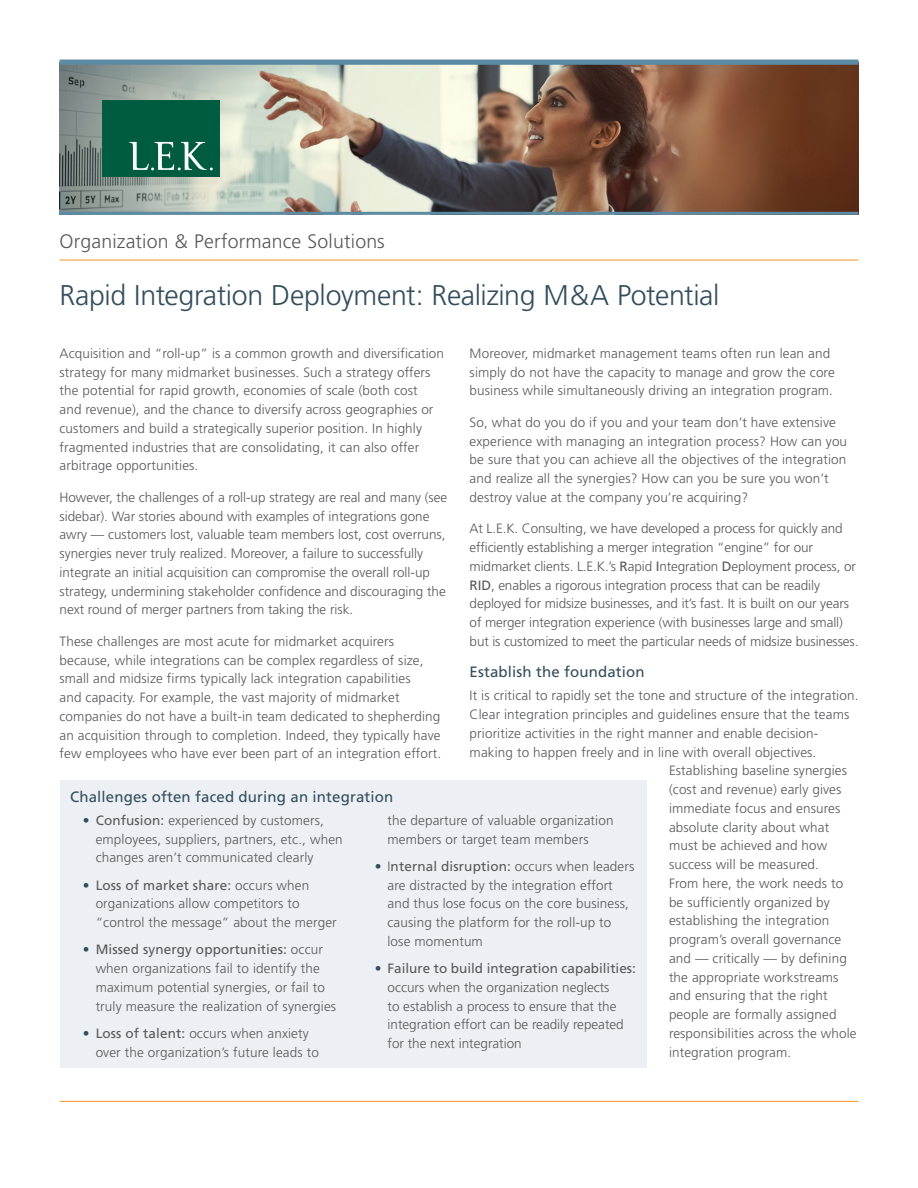
<style>
.page{position:relative;width:918px;height:1188px;background:#fff}
.page>*{position:absolute;margin:0;border:0;box-sizing:border-box;transform-origin:0 0}
.Brochure_Title{font:300 28.5px "Frutiger";letter-spacing:-.015em;color:#334d5c}
.Exec_Insight_Head{font:300 19.5px "Frutiger";letter-spacing:.01em;color:#57585a}
.Sub_Head_for_body{font:15px "Frutiger";letter-spacing:.01em;color:#334d5c}
.Body_Copy{font:300 13.5px/18.8px "Frutiger";letter-spacing:.01em;color:#57585a}
.Body_Copy-2{font:300 13.5px/18.8px "Frutiger";letter-spacing:-.01em;color:#57585a}
.s1{font-weight:400}
.s2{font-weight:400;color:#334d5c}
.s3{color:#334d5c}
</style>
<div class="page">
<img style="left:60px;top:65px;width:798px;height:147px">
<hr style="left:60px;top:260px;width:798px;height:1px;background:#f79328">
<div style="left:60px;top:60px;width:798px;height:5px;background:#5d8ba4"></div>
<hr style="left:60px;top:212px;width:798px;height:3px;background:#5d8ba4">
<hr style="left:60px;top:1101px;width:798px;height:1px;background:#f79328">
<div style="left:102px;top:100px;width:117px;height:77px;background:#005c41"></div>
<svg style="left:129px;top:142px;width:84px;height:29px"></svg>
<div style="left:60px;top:780px;width:586px;height:288px;background:#ecf0f4"></div>
<p class="Exec_Insight_Head" style="left:60px;top:230px;width:327px">Organization &amp; Performance Solutions</p>
<p class="Brochure_Title" style="left:60px;top:279px;width:661px">Rapid Integration Deployment: Realizing M&amp;A Potential</p>
<p class="Body_Copy" style="left:60px;top:344px;width:386px">Acquisition and “roll-up” is a common growth and diversification strategy for many midmarket businesses. Such a strategy offers the potential for rapid growth, economies of scale (both cost<br>and revenue), and the chance to diversify across geographies or customers and build a strategically superior position. In highly fragmented industries that are consolidating, it can also offer arbitrage opportunities.</p>
<p class="Body_Copy" style="left:60px;top:488px;width:389px">However, the challenges of a roll-up strategy are real and many (see sidebar). War stories abound with examples of integrations gone awry — customers lost, valuable team members lost, cost overruns, synergies never truly realized. Moreover, a failure to successfully integrate an initial acquisition can compromise the overall roll-up strategy, undermining stakeholder confidence and discouraging the next round of merger partners from taking the risk.</p>
<p class="Body_Copy" style="left:60px;top:632px;width:383px">These challenges are most acute for midmarket acquirers because, while integrations can be complex regardless of size, small and midsize firms typically lack integration capabilities<br>and capacity. For example, the vast majority of midmarket companies do not have a built-in team dedicated to shepherding an acquisition through to completion. Indeed, they typically have few employees who have ever been part of an integration effort.</p>
<p class="Body_Copy" style="left:470px;top:344px;width:367px">Moreover, midmarket management teams often run lean and simply do not have the capacity to manage and grow the core business while simultaneously driving an integration program.</p>
<p class="Body_Copy" style="left:470px;top:413px;width:379px">So, what do you do if you and your team don’t have extensive experience with managing an integration process? How can you be sure that you can achieve all the objectives of the integration and realize all the synergies? How can you be sure you won’t destroy value at the company you’re acquiring?</p>
<p class="Body_Copy-2" style="left:470px;top:520px;width:390px">At L.E.K. Consulting, we have developed a process for quickly and efficiently establishing a merger integration “engine” for our midmarket clients. L.E.K.’s <span class="s1">R</span>apid <span class="s1">I</span>ntegration <span class="s1">D</span>eployment process, or <span class="s1">RID</span>, enables a rigorous integration process that can be readily deployed for midsize businesses, and it’s fast. It is built on our years of merger integration experience (with businesses large and small) but is customized to meet the particular needs of midsize businesses.</p>
<p class="Sub_Head_for_body" style="left:470px;top:663px;width:177px">Establish the foundation</p>
<p class="Body_Copy" style="left:470px;top:687px;width:390px">It is critical to rapidly set the tone and structure of the integration.</p>
<p class="Body_Copy" style="left:470px;top:705px;width:381px">Clear integration principles and guidelines ensure that the teams</p>
<p class="Body_Copy" style="left:470px;top:724px;width:350px">prioritize activities in the right manner and enable decision-</p>
<p class="Body_Copy" style="left:470px;top:743px;width:348px">making to happen freely and in line with overall objectives.</p>
<p class="Body_Copy" style="left:669px;top:762px;width:180px">Establishing baseline synergies</p>
<p class="Body_Copy" style="left:669px;top:780px;width:174px">(cost and revenue) early gives</p>
<p class="Body_Copy" style="left:669px;top:799px;width:173px">immediate focus and ensures</p>
<p class="Body_Copy" style="left:669px;top:818px;width:162px">absolute clarity about what</p>
<p class="Body_Copy" style="left:669px;top:837px;width:160px">must be achieved and how</p>
<p class="Body_Copy" style="left:669px;top:855px;width:152px">success will be measured.</p>
<p class="Body_Copy" style="left:669px;top:874px;width:176px">From here, the work needs to</p>
<p class="Body_Copy" style="left:669px;top:893px;width:162px">be sufficiently organized by</p>
<p class="Body_Copy" style="left:669px;top:912px;width:162px">establishing the integration</p>
<p class="Body_Copy" style="left:669px;top:930px;width:174px">program’s overall governance</p>
<p class="Body_Copy" style="left:669px;top:949px;width:179px">and — critically — by defining</p>
<p class="Body_Copy" style="left:669px;top:968px;width:171px">the appropriate workstreams</p>
<p class="Body_Copy" style="left:669px;top:987px;width:160px">and ensuring that the right</p>
<p class="Body_Copy" style="left:669px;top:1005px;width:169px">people are formally assigned</p>
<p class="Body_Copy" style="left:669px;top:1024px;width:189px">responsibilities across the whole</p>
<p class="Body_Copy" style="left:669px;top:1043px;width:124px">integration program.</p>
<p class="Sub_Head_for_body" style="left:70px;top:788px;width:325px">Challenges often faced during an integration</p>
<p class="Body_Copy" style="left:96px;top:811px;width:249px;text-indent:-13px"><span class="s2">•</span> <span class="s1">Confusion:</span> experienced by customers, employees, suppliers, partners, etc., when changes aren’t communicated clearly</p>
<p class="Body_Copy" style="left:96px;top:876px;width:243px;text-indent:-13px"><span class="s3">•</span> <span class="s1">Loss of market share:</span> occurs when organizations allow competitors to “control the message” about the merger</p>
<p class="Body_Copy" style="left:96px;top:941px;width:242px;text-indent:-13px"><span class="s3">•</span> <span class="s1">Missed synergy opportunities:</span> occur when organizations fail to identify the maximum potential synergies, or fail to truly measure the realization of synergies</p>
<p class="Body_Copy" style="left:96px;top:1024px;width:225px;text-indent:-13px"><span class="s3">•</span> <span class="s1">Loss of talent:</span> occurs when anxiety over the organization’s future leads to</p>
<p class="Body_Copy" style="left:388px;top:811px;width:228px">the departure of valuable organization members or target team members</p>
<p class="Body_Copy" style="left:388px;top:857px;width:248px;text-indent:-13px"><span class="s3">•</span> I<span class="s1">nternal disruption:</span> occurs when leaders are distracted by the integration effort and thus lose focus on the core business, causing the platform for the roll-up to lose momentum</p>
<p class="Body_Copy" style="left:388px;top:959px;width:250px;text-indent:-13px"><span class="s2">•</span> <span class="s1">Failure to build integration capabilities: </span>occurs when the organization neglects<br>to establish a process to ensure that the integration effort can be readily repeated for the next integration</p>
</div>
